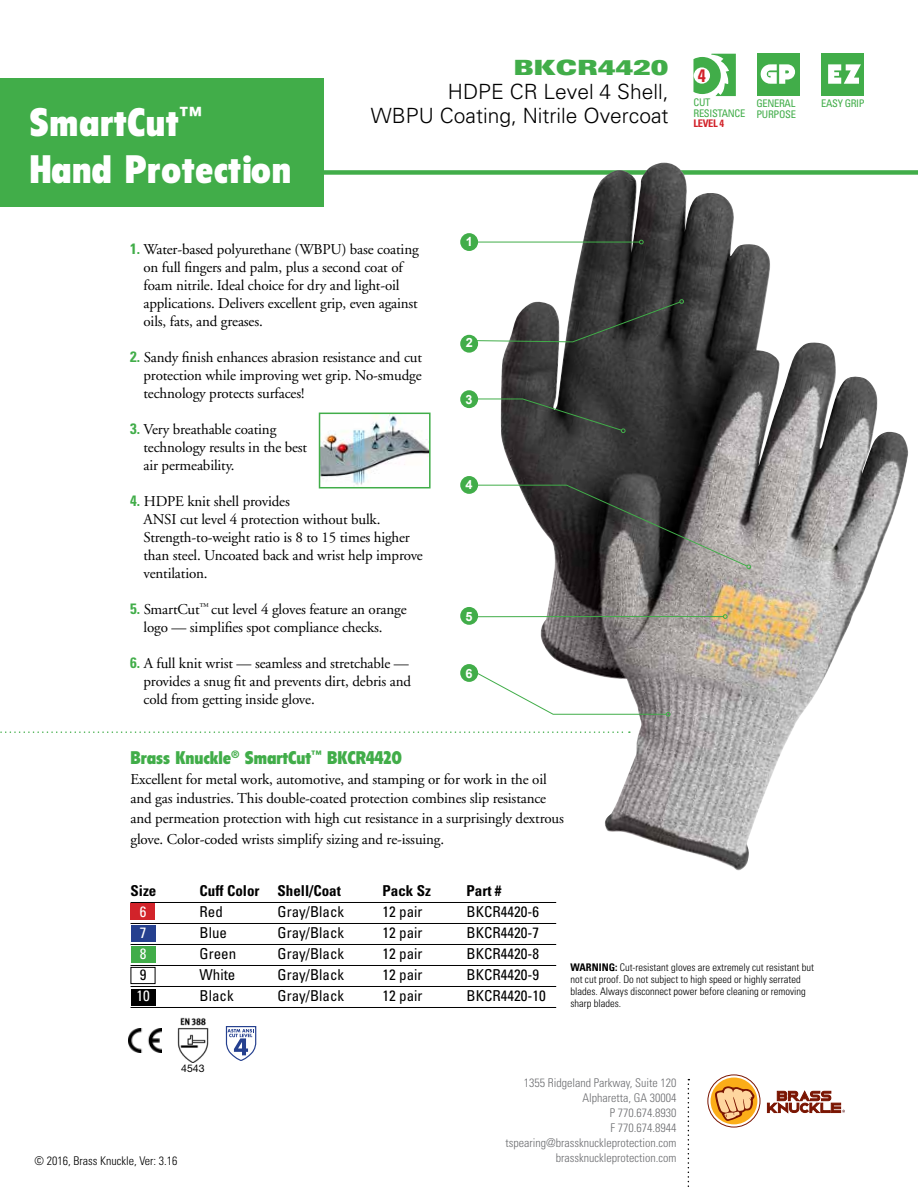
<style>
.page{position:relative;width:918px;height:1188px;background:#fff}
.page>*{position:absolute;margin:0;border:0;box-sizing:border-box;transform-origin:0 0}
.t1{font:900 condensed 39px/46.8px "Flyer";letter-spacing:.02em;color:#fff}
.t2{font:300 21px/24px "Univers";color:#000;text-align:right}
.t3{font:900 expanded 21px "Univers";color:#41ad49}
.t4{font:900 condensed 18px "Flyer";color:#41ad49}
.t5{font:700 condensed 18px "Univers";color:#d2232a}
.t6{font:15px/18px "Adobe Garamond";letter-spacing:-.01em;color:#000}
.t7{font:condensed 15px "Univers";color:#000}
.t8{font:700 condensed 15px "Univers";color:#000}
.t9{font:condensed 15px "Univers";color:#fff}
.t10{font:700 12.75px "Arial";color:#fff}
.t11{font:300 condensed 12px/15px "Univers";color:#6d6e71;text-align:right}
.t12{font:300 condensed 12px "Univers";color:#000}
.t13{font:300 condensed 10.5px/12px "Univers";color:#000}
.t14{font:condensed 10.5px/10.5px "Univers";letter-spacing:-.03em;color:#41ad49}
.t15{font:700 condensed 10.5px "Univers";letter-spacing:-.03em;color:#d2232a}
.t16{font:10.5px "Helvetica Neue";color:#000}
.s1{font-family:"Univers";font-weight:700;font-stretch:condensed;color:#41ad49}
.s2{font-weight:700}
</style>
<div class="page">
<div style="left:0;top:170px;width:918px;height:5px;background:#41ad49"></div>
<svg style="left:688px;top:1079px;width:1px;height:108px"></svg>
<svg style="left:708px;top:1075px;width:52px;height:52px"></svg>
<div style="left:708px;top:1075px;width:52px;height:52px;border:1px solid #7a1502;border-radius:50%"></div>
<div style="left:711px;top:1078px;width:46px;height:46px;background:#fbad18;border-radius:50%"></div>
<svg style="left:714px;top:1078px;width:41px;height:44px"></svg>
<svg style="left:767px;top:1091px;width:78px;height:23px"></svg>
<div style="left:0;top:79px;width:324px;height:128px;background:#41ad49"></div>
<svg style="left:0;top:731px;width:498px;height:2px"></svg>
<img style="left:501px;top:166px;width:408px;height:705px">
<div style="left:131px;top:926px;width:24px;height:16px;background:#25408f"></div>
<div style="left:131px;top:967px;width:24px;height:17px;border:1px solid #000"></div>
<div style="left:131px;top:904px;width:24px;height:16px;background:#d2232a"></div>
<div style="left:131px;top:946px;width:24px;height:16px;background:#41ad49"></div>
<div style="left:131px;top:989px;width:24px;height:17px;background:#000"></div>
<hr style="left:131px;top:902px;width:425px;height:1px;background:#000">
<hr style="left:131px;top:923px;width:425px;height:1px;background:#000">
<hr style="left:131px;top:944px;width:425px;height:1px;background:#000">
<hr style="left:131px;top:965px;width:425px;height:1px;background:#000">
<hr style="left:131px;top:986px;width:425px;height:1px;background:#000">
<hr style="left:131px;top:1007px;width:425px;height:1px;background:#000">
<svg style="left:474px;top:671px;width:196px;height:46px"></svg>
<div style="left:460px;top:233px;width:18px;height:18px;background:#41ad49;border-radius:50%"></div>
<div style="left:460px;top:335px;width:18px;height:18px;background:#41ad49;border-radius:50%"></div>
<div style="left:460px;top:390px;width:18px;height:18px;background:#41ad49;border-radius:50%"></div>
<div style="left:460px;top:476px;width:18px;height:18px;background:#41ad49;border-radius:50%"></div>
<div style="left:460px;top:664px;width:18px;height:18px;background:#41ad49;border-radius:50%"></div>
<hr style="left:476px;top:242px;width:164px;height:1px;background:#41ad49">
<svg style="left:639px;top:240px;width:5px;height:4px"></svg>
<svg style="left:474px;top:398px;width:152px;height:35px"></svg>
<svg style="left:474px;top:299px;width:210px;height:44px"></svg>
<svg style="left:476px;top:484px;width:275px;height:85px"></svg>
<img style="left:129px;top:1029px;width:32px;height:23px">
<svg style="left:225px;top:1026px;width:32px;height:35px"></svg>
<img style="left:322px;top:416px;width:106px;height:69px">
<div style="left:319px;top:413px;width:112px;height:75px;border:2px solid #41ad49"></div>
<div style="left:460px;top:607px;width:18px;height:18px;background:#41ad49;border-radius:50%"></div>
<svg style="left:477px;top:614px;width:251px;height:5px"></svg>
<img style="left:177px;top:1017px;width:32px;height:46px">
<svg style="left:693px;top:54px;width:43px;height:42px"></svg>
<div style="left:757px;top:54px;width:43px;height:42px;background:#41ad49"></div>
<svg style="left:761px;top:64px;width:34px;height:20px"></svg>
<div style="left:821px;top:54px;width:43px;height:42px;background:#41ad49"></div>
<svg style="left:828px;top:64px;width:33px;height:20px"></svg>
<h1 class="t1" style="left:29px;top:99px;width:263px">SmartCut<sup>™<br></sup>Hand Protection</h1>
<h2 class="t3" style="left:513px;top:55px;width:157px">BKCR4420</h2>
<h2 class="t2" style="left:371px;top:80px;width:299px">HDPE CR Level 4 Shell,<br>WBPU Coating, Nitrile Overcoat</h2>
<p class="t6" style="left:144px;top:241px;width:277px;text-indent:-14px"><span class="s1">1.</span> Water-based polyurethane (WBPU) base coating on full fingers and palm, plus a second coat of foam nitrile. Ideal choice for dry and light-oil applications. Delivers excellent grip, even against oils, fats, and greases.</p>
<p class="t6" style="left:144px;top:349px;width:280px;text-align:justify;text-indent:-14px"><span class="s1">2.</span> Sandy finish enhances abrasion resistance and cut protection while improving wet grip. No-smudge technology protects surfaces!</p>
<p class="t6" style="left:144px;top:421px;width:165px;text-indent:-14px"><span class="s1">3.</span> Very breathable coating technology results in the best air permeability.</p>
<p class="t6" style="left:144px;top:493px;width:281px;text-indent:-14px"><span class="s1">4.</span> HDPE knit shell provides<br>ANSI cut level 4 protection without bulk.<br>Strength-to-weight ratio is 8 to 15 times higher than steel. Uncoated back and wrist help improve ventilation.</p>
<p class="t6" style="left:144px;top:601px;width:265px;text-indent:-14px"><span class="s1">5.</span> SmartCut<sup>™</sup> cut level 4 gloves feature an orange logo — simplifies spot compliance checks.</p>
<p class="t6" style="left:144px;top:655px;width:269px;text-indent:-14px"><span class="s1">6.</span> A full knit wrist — seamless and stretchable — provides a snug fit and prevents dirt, debris and cold from getting inside glove.</p>
<p class="t10" style="left:466px;top:233px;width:9px">1</p>
<p class="t10" style="left:466px;top:335px;width:9px">2</p>
<p class="t10" style="left:466px;top:391px;width:9px">3</p>
<p class="t10" style="left:466px;top:476px;width:9px">4</p>
<p class="t10" style="left:466px;top:608px;width:9px">5</p>
<p class="t10" style="left:466px;top:665px;width:9px">6</p>
<p class="t5" style="left:698px;top:64px;width:9px">4</p>
<p class="t14" style="left:693px;top:97px;width:53px">CUT<br>RESISTANCE</p>
<p class="t15" style="left:693px;top:117px;width:32px">LEVEL 4</p>
<p class="t14" style="left:756px;top:98px;width:41px">GENERAL<br>PURPOSE</p>
<p class="t14" style="left:821px;top:98px;width:45px">EASY GRIP</p>
<p class="t4" style="left:131px;top:747px;width:273px">Brass Knuckle<sup>®</sup> SmartCut<sup>™</sup> BKCR4420</p>
<p class="t6" style="left:131px;top:770px;width:435px;line-height:19.5px">Excellent for metal work, automotive, and stamping or for work in the oil and gas industries. This double-coated protection combines slip resistance and permeation protection with high cut resistance in a surprisingly dextrous</p>
<p class="t6" style="left:131px;top:830px;width:315px">glove. Color-coded wrists simplify sizing and re-issuing.</p>
<p class="t8" style="left:131px;top:882px;width:27px">Size</p>
<p class="t8" style="left:200px;top:882px;width:143px">Cuff Color Shell/Coat</p>
<p class="t8" style="left:383px;top:882px;width:50px">Pack Sz</p>
<p class="t8" style="left:467px;top:882px;width:36px">Part #</p>
<p class="t9" style="left:140px;top:903px;width:8px">6</p>
<p class="t7" style="left:200px;top:903px;width:25px">Red</p>
<p class="t7" style="left:278px;top:903px;width:68px">Gray/Black</p>
<p class="t7" style="left:383px;top:903px;width:41px">12 pair</p>
<p class="t7" style="left:467px;top:903px;width:74px">BKCR4420-6</p>
<p class="t9" style="left:140px;top:924px;width:8px">7</p>
<p class="t7" style="left:200px;top:924px;width:29px">Blue</p>
<p class="t7" style="left:278px;top:924px;width:68px">Gray/Black</p>
<p class="t7" style="left:383px;top:924px;width:41px">12 pair</p>
<p class="t7" style="left:467px;top:924px;width:74px">BKCR4420-7</p>
<p class="t9" style="left:140px;top:945px;width:8px">8</p>
<p class="t7" style="left:200px;top:945px;width:38px">Green</p>
<p class="t7" style="left:278px;top:945px;width:68px">Gray/Black</p>
<p class="t7" style="left:383px;top:945px;width:41px">12 pair</p>
<p class="t7" style="left:467px;top:945px;width:74px">BKCR4420-8</p>
<p class="t7" style="left:140px;top:966px;width:8px">9</p>
<p class="t7" style="left:200px;top:966px;width:37px">White</p>
<p class="t7" style="left:278px;top:966px;width:68px">Gray/Black</p>
<p class="t7" style="left:383px;top:966px;width:41px">12 pair</p>
<p class="t7" style="left:467px;top:966px;width:74px">BKCR4420-9</p>
<p class="t9" style="left:137px;top:987px;width:15px">10</p>
<p class="t7" style="left:200px;top:987px;width:36px">Black</p>
<p class="t7" style="left:278px;top:987px;width:68px">Gray/Black</p>
<p class="t7" style="left:383px;top:987px;width:41px">12 pair</p>
<p class="t7" style="left:467px;top:987px;width:81px">BKCR4420-10</p>
<p class="t13" style="left:570px;top:962px;width:245px"><span class="s2">WARNING:</span> Cut-resistant gloves are extremely cut resistant but not cut proof. Do not subject to high speed or highly serrated blades. Always disconnect power before cleaning or removing sharp blades.</p>
<p class="t16" style="left:181px;top:1062px;width:25px">4543</p>
<p class="t12" style="left:35px;top:1154px;width:145px">© 2016, Brass Knuckle, Ver: 3.16</p>
<p class="t11" style="left:506px;top:1075px;width:172px">1355 Ridgeland Parkway, Suite 120<br>Alpharetta, GA 30004<br>P 770.674.8930<br>F 770.674.8944 tspearing@brassknuckleprotection.com brassknuckleprotection.com</p>
</div>
